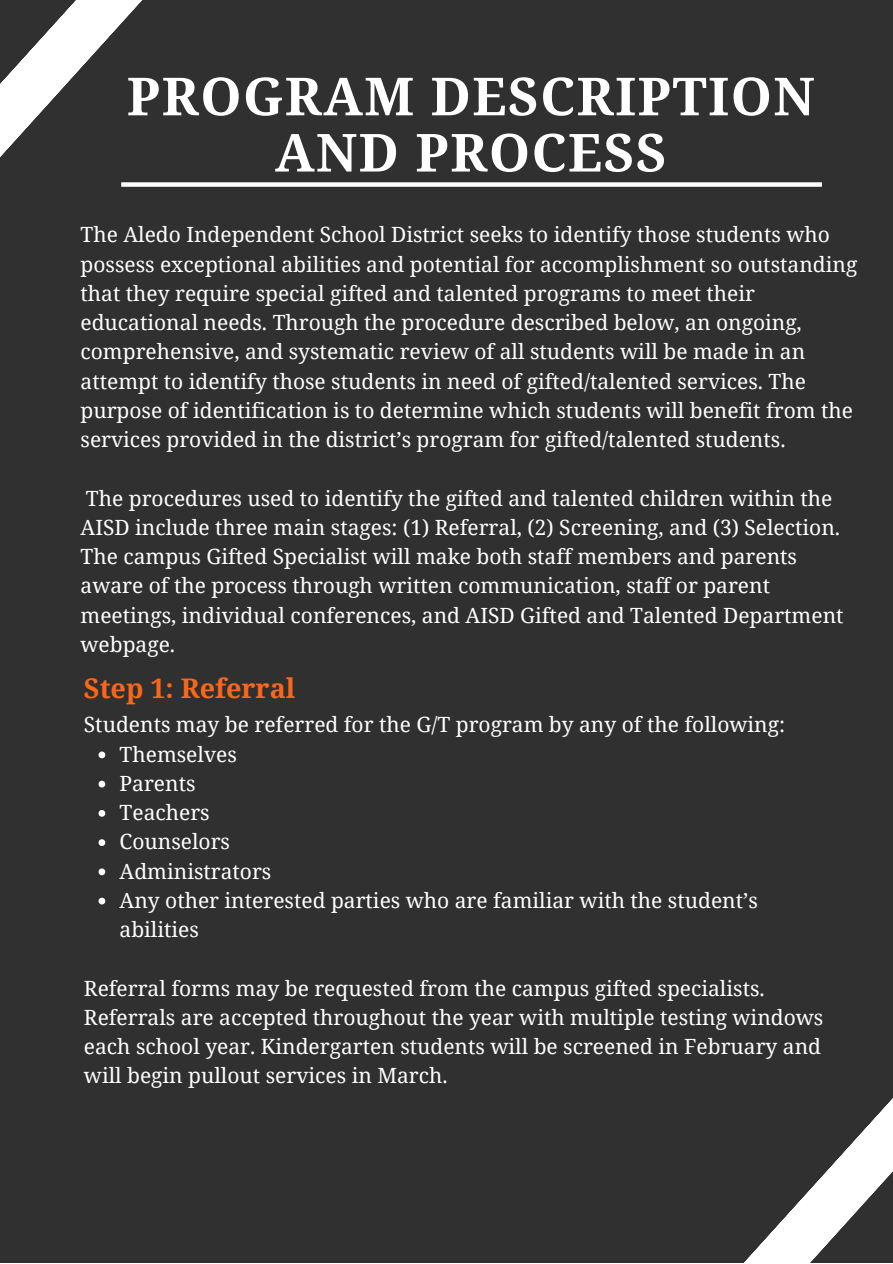
<style>
.page{position:relative;width:893px;height:1264px;background:#fff}
.page>*{position:absolute;margin:0;border:0;box-sizing:border-box;transform-origin:0 0}
.t1{font:700 52.5px/56.2px "Noto Serif";letter-spacing:.025em;color:#fff;text-align:center}
.t2{font:700 27px "Noto Serif";color:#fb6719}
.t3{font:21px/29.2px "Noto Serif";color:#fff}
</style>
<div class="page">
<div style="left:0;top:0;width:892px;height:1262px;background:#303030"></div>
<svg style="left:98px;top:897px;width:7px;height:7px"></svg>
<svg style="left:745px;top:1099px;width:147px;height:163px"></svg>
<svg style="left:0;top:0;width:142px;height:875px"></svg>
<div style="left:121px;top:182px;width:700px;height:5px;background:#fff"></div>
<p class="t1" style="left:127px;top:67px;width:689px">PROGRAM DESCRIPTION<br>AND PROCESS</p>
<p class="t3" style="left:80px;top:220px;width:778px">The Aledo Independent School District seeks to identify those students who possess exceptional abilities and potential for accomplishment so outstanding that they require special gifted and talented programs to meet their educational needs. Through the procedure described below, an ongoing, comprehensive, and systematic review of all students will be made in an attempt to identify those students in need of gifted/talented services. The purpose of identification is to determine which students will benefit from the services provided in the district’s program for gifted/talented students.</p>
<p class="t3" style="left:80px;top:483px;width:764px">The procedures used to identify the gifted and talented children within the AISD include three main stages: (1) Referral, (2) Screening, and (3) Selection.<br>The campus Gifted Specialist will make both staff members and parents aware of the process through written communication, staff or parent meetings, individual conferences, and AISD Gifted and Talented Department webpage.</p>
<p class="t2" style="left:84px;top:668px;width:213px">Step 1: Referral</p>
<p class="t3" style="left:84px;top:709px;width:702px">Students may be referred for the G/T program by any of the following:</p>
<p class="t3" style="left:120px;top:738px;width:119px">Themselves</p>
<p class="t3" style="left:120px;top:768px;width:77px">Parents</p>
<p class="t3" style="left:120px;top:797px;width:92px">Teachers</p>
<p class="t3" style="left:120px;top:826px;width:112px">Counselors</p>
<p class="t3" style="left:120px;top:855px;width:153px">Administrators</p>
<p class="t3" style="left:120px;top:885px;width:639px">Any other interested parties who are familiar with the student’s abilities</p>
<p class="t3" style="left:84px;top:972px;width:741px">Referral forms may be requested from the campus gifted specialists.<br>Referrals are accepted throughout the year with multiple testing windows each school year. Kindergarten students will be screened in February and will begin pullout services in March.</p>
</div>
